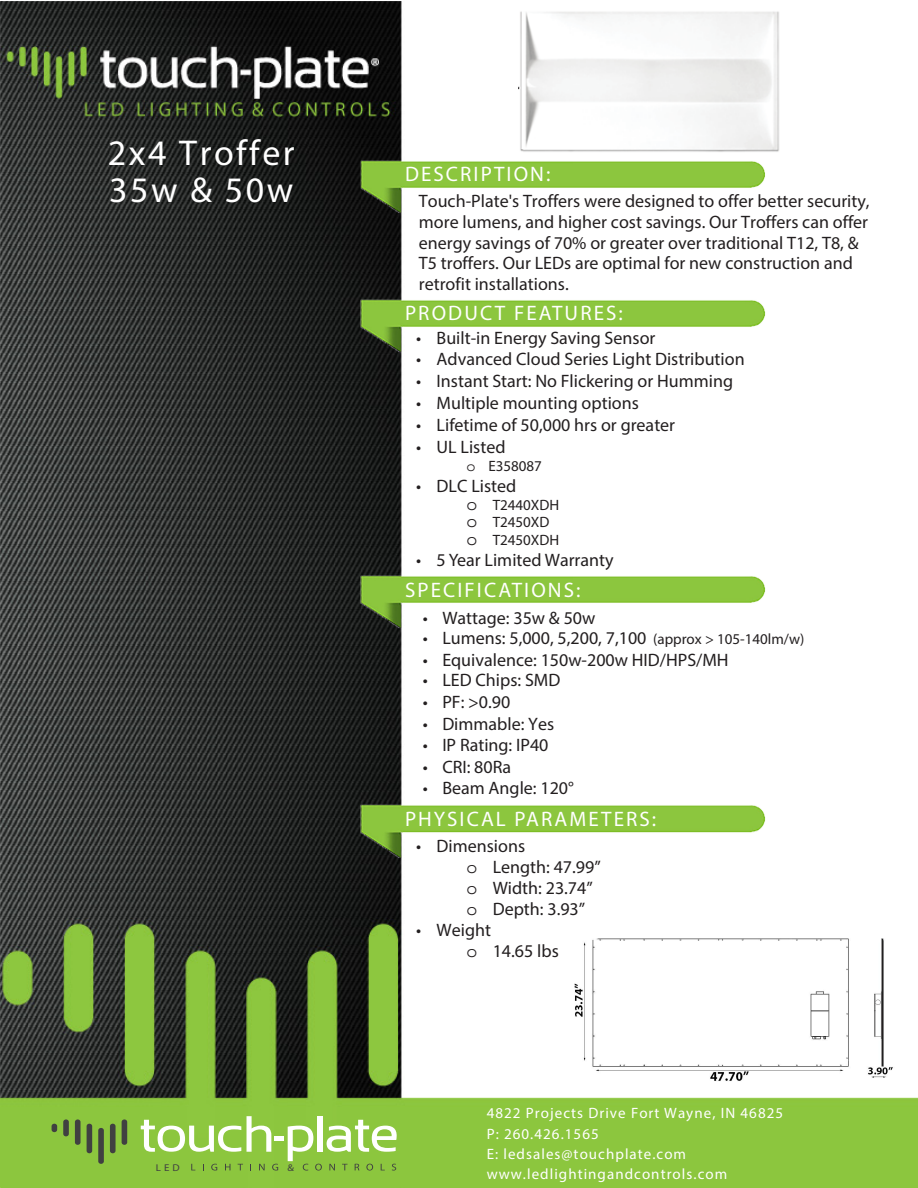
<style>
.page{position:relative;width:918px;height:1188px;background:#fff}
.page>*{position:absolute;margin:0;border:0;box-sizing:border-box;transform-origin:0 0}
.t1{font:36px/37.3px "Myriad Pro";letter-spacing:.07em;color:#fff}
.t2{font:21px "Myriad Pro";letter-spacing:.1em;color:#fff}
.t3{font:18px/21px "Myriad Pro";color:#231f20}
.TOC_Text{font:15px/20.2px "Myriad Pro";letter-spacing:.07em;color:#fff}
.t4{font:15px/17.7px "Myriad Pro";color:#231f20}
.t5{font:9.9px "Myriad Pro";color:#404041;scale:1.1 1}
.s1{font-family:"Courier Std"}
.s2{font-family:"Courier Std";font-size:18px}
.s3{font-size:15px}
</style>
<div class="page">
<img style="left:1px;top:1px;width:917px;height:1187px">
<img style="left:360px;top:803px;width:405px;height:55px">
<img style="left:360px;top:573px;width:405px;height:56px">
<img style="left:360px;top:297px;width:405px;height:55px">
<svg style="left:191px;top:1164px;width:4px;height:6px"></svg>
<svg style="left:211px;top:1164px;width:6px;height:7px"></svg>
<svg style="left:225px;top:1164px;width:5px;height:6px"></svg>
<svg style="left:238px;top:1164px;width:5px;height:6px"></svg>
<svg style="left:259px;top:1164px;width:6px;height:6px"></svg>
<svg style="left:272px;top:1164px;width:6px;height:7px"></svg>
<hr style="left:274px;top:1136px;width:10px;height:4px;background:#fff">
<svg style="left:247px;top:1116px;width:24px;height:36px"></svg>
<div style="left:317px;top:1116px;width:6px;height:36px;background:#fff"></div>
<svg style="left:141px;top:1120px;width:100px;height:32px"></svg>
<svg style="left:288px;top:1120px;width:110px;height:51px"></svg>
<div style="left:52px;top:1124px;width:5px;height:8px;background:#404041;border-radius:3px"></div>
<div style="left:63px;top:1119px;width:6px;height:17px;background:#404041;border-radius:3px"></div>
<div style="left:75px;top:1119px;width:6px;height:26px;background:#404041;border-radius:3px"></div>
<div style="left:87px;top:1124px;width:5px;height:29px;background:#404041;border-radius:3px"></div>
<div style="left:98px;top:1128px;width:6px;height:36px;background:#404041;border-radius:3px"></div>
<div style="left:110px;top:1124px;width:6px;height:29px;background:#404041;border-radius:3px"></div>
<div style="left:122px;top:1119px;width:5px;height:26px;background:#404041;border-radius:3px"></div>
<img style="left:574px;top:930px;width:344px;height:151px">
<img style="left:519px;top:2px;width:276px;height:163px">
<img style="left:360px;top:158px;width:405px;height:55px">
<h1 class="t1" style="left:108px;top:133px;width:188px">2x4 Troffer<br>35w &amp; 50w</h1>
<p class="t5" style="left:156px;top:1161px;width:23px">LED</p>
<p class="t5" style="left:287px;top:1161px;width:7px">&amp;</p>
<p class="t2" style="left:405px;top:161px;width:147px">DESCRIPTION:</p>
<p class="t3" style="left:419px;top:190px;width:452px">Touch-Plate's Troffers were designed to offer better security, more lumens, and higher cost savings. Our Troffers can offer energy savings of 70% or greater over traditional T12, T8, &amp; T5 troffers. Our LEDs are optimal for new construction and retrofit installations.</p>
<p class="t2" style="left:405px;top:300px;width:219px">PRODUCT FEATURES:</p>
<p class="t3" style="left:416px;top:327px;width:241px">• Built-in Energy Saving Sensor</p>
<p class="t3" style="left:416px;top:349px;width:330px">• Advanced Cloud Series Light Distribution</p>
<p class="t3" style="left:416px;top:370px;width:318px">• Instant Start: No Flickering or Humming</p>
<p class="t3" style="left:416px;top:392px;width:224px">• Multiple mounting options</p>
<p class="t3" style="left:416px;top:414px;width:260px">• Lifetime of 50,000 hrs or greater</p>
<p class="t3" style="left:416px;top:436px;width:91px">• UL Listed</p>
<p class="t4" style="left:467px;top:457px;width:77px"><span class="s1">o</span> E358087</p>
<p class="t3" style="left:416px;top:475px;width:102px">• DLC Listed</p>
<p class="t4" style="left:467px;top:496px;width:94px"><span class="s2">o</span> T2440XDH <span class="s2">o</span> T2450XD <span class="s2">o</span> T2450XDH</p>
<p class="t3" style="left:416px;top:549px;width:199px">• 5 Year Limited Warranty</p>
<p class="t2" style="left:405px;top:577px;width:177px">SPECIFICATIONS:</p>
<p class="t3" style="left:423px;top:607px;width:174px">• Wattage: 35w &amp; 50w</p>
<p class="t3" style="left:423px;top:627px;width:383px">• Lumens: 5,000, 5,200, 7,100 <span class="s3">(approx &gt; 105-140lm/w)</span></p>
<p class="t3" style="left:423px;top:649px;width:308px">• Equivalence: 150w-200w HID/HPS/MH</p>
<p class="t3" style="left:423px;top:670px;width:139px">• LED Chips: SMD</p>
<p class="t3" style="left:423px;top:691px;width:89px">• PF: &gt;0.90</p>
<p class="t3" style="left:423px;top:713px;width:133px">• Dimmable: Yes</p>
<p class="t3" style="left:423px;top:734px;width:127px">• IP Rating: IP40</p>
<p class="t3" style="left:423px;top:756px;width:90px">• CRI: 80Ra</p>
<p class="t3" style="left:423px;top:778px;width:153px">• Beam Angle: 120°</p>
<p class="t2" style="left:405px;top:806px;width:253px">PHYSICAL PARAMETERS:</p>
<p class="t3" style="left:467px;top:836px;width:136px;text-indent:-50px">• Dimensions<br><span class="s1">o</span> Length: 47.99” <span class="s1">o</span> Width: 23.74” <span class="s1">o</span> Depth: 3.93”</p>
<p class="t3" style="left:467px;top:920px;width:94px;text-indent:-50px">• Weight<br><span class="s1">o</span> 14.65 lbs</p>
<p class="TOC_Text" style="left:487px;top:1103px;width:298px">4822 Projects Drive Fort Wayne, IN 46825<br>P: 260.426.1565<br>E: ledsales@touchplate.com www.ledlightingandcontrols.com</p>
</div>
